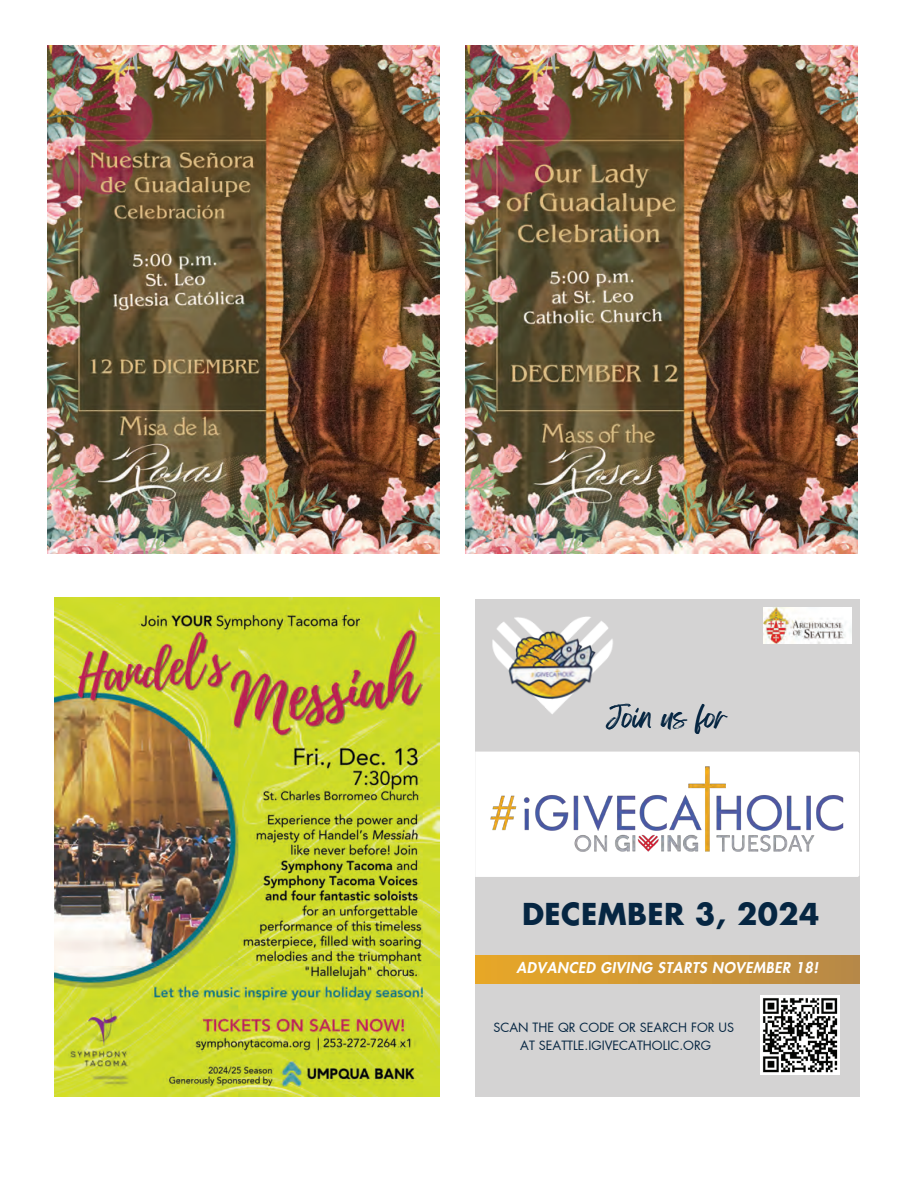
<style>
.page{position:relative;width:918px;height:1188px;background:#fff}
.page>*{position:absolute;margin:0;border:0;box-sizing:border-box;transform-origin:0 0}
.t1{font:700 29.4px "Futura LT Pro";letter-spacing:.015em;color:#062642}
.t2{font:24.45px "Feeling Passionate";color:#062642}
.t3{font:italic 800 14.55px "Futura LT Pro";letter-spacing:.04em;color:#fff}
.t4{font:12.6px/17.4px "Futura LT Pro";color:#062642;text-align:center}
</style>
<div class="page">
<img style="left:47px;top:45px;width:392px;height:509px">
<img style="left:466px;top:45px;width:392px;height:508px">
<img style="left:54px;top:597px;width:386px;height:499px">
<div style="left:475px;top:600px;width:384px;height:497px;background:#d4d3d3"></div>
<div style="left:475px;top:955px;width:384px;height:28px;background:linear-gradient(to right,#e8a726,#b78847)"></div>
<img style="left:492px;top:639px;width:121px;height:15px">
<img style="left:495px;top:616px;width:115px;height:98px">
<img style="left:475px;top:751px;width:384px;height:126px">
<img style="left:764px;top:608px;width:87px;height:36px">
<img style="left:761px;top:996px;width:79px;height:79px">
<h2 class="t2" style="left:607px;top:697px;width:122px">JOIN US FOR</h2>
<h2 class="t2" style="left:607px;top:697px;width:122px">JOIN US FOR</h2>
<h1 class="t1" style="left:522px;top:892px;width:299px">DECEMBER 3, 2024</h1>
<p class="t3" style="left:517px;top:957px;width:303px">ADVANCED GIVING STARTS NOVEMBER 18!</p>
<p class="t4" style="left:493px;top:1019px;width:242px">SCAN THE QR CODE OR SEARCH FOR US<br>AT SEATTLE.IGIVECATHOLIC.ORG</p>
</div>
